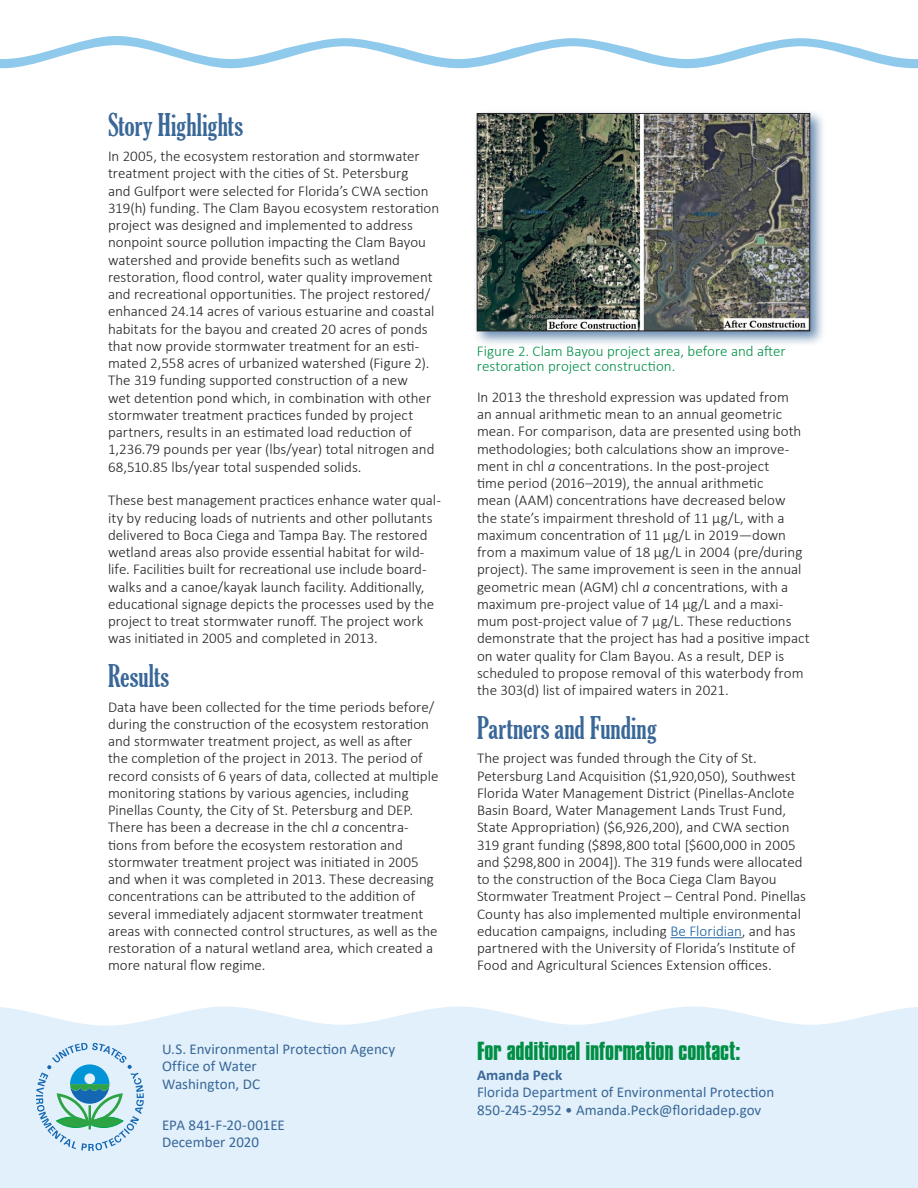
<style>
.page{position:relative;width:918px;height:1188px;background:#fff}
.page>*{position:absolute;margin:0;border:0;box-sizing:border-box;transform-origin:0 0}
.subhead_1{font:extra-condensed 30px "Gloucester";letter-spacing:.005em;color:#396798}
.addl_info_contact{font:700 22.5px "Compacta BT";letter-spacing:-.01em;color:#008e45}
.body_text{font:300 15px/17.2px "Calibri";color:#231f20}
.publication_info{font:15px "Calibri";color:#396798}
.t1{font:300 15px/15px "Calibri";color:#008e45}
.publication_info_bol{font:700 15px "Calibri";letter-spacing:.005em;color:#396798}
.s1{font-style:italic}
.s2{color:#175d9e}
</style>
<div class="page">
<svg style="left:0;top:36px;width:918px;height:32px"></svg>
<div style="left:0;top:1006px;width:918px;height:182px;background:#e1f0fa"></div>
<div style="left:473px;top:109px;width:353px;height:238px;background:#396798;opacity:.75"></div>
<img style="left:479px;top:115px;width:329px;height:214px">
<div style="left:477px;top:113px;width:333px;height:218px;border:1px solid #231f20"></div>
<hr style="left:670px;top:937px;width:72px;height:1px;background:#175d9e">
<svg style="left:36px;top:1043px;width:108px;height:108px;background:#add5dd"></svg>
<h2 class="subhead_1" style="left:108px;top:108px;width:137px">Story Highlights</h2>
<p class="body_text" style="left:108px;top:147px;width:333px">In 2005, the ecosystem restoration and stormwater treatment project with the cities of St. Petersburg<br>and Gulfport were selected for Florida’s CWA section 319(h) funding. The Clam Bayou ecosystem restoration project was designed and implemented to address nonpoint source pollution impacting the Clam Bayou watershed and provide benefits such as wetland restoration, flood control, water quality improvement and recreational opportunities. The project restored/ enhanced 24.14 acres of various estuarine and coastal habitats for the bayou and created 20 acres of ponds that now provide stormwater treatment for an esti&shy;mated 2,558 acres of urbanized watershed (Figure 2).<br>The 319 funding supported construction of a new<br>wet detention pond which, in combination with other stormwater treatment practices funded by project partners, results in an estimated load reduction of 1,236.79 pounds per year (lbs/year) total nitrogen and 68,510.85 lbs/year total suspended solids.</p>
<p class="body_text" style="left:108px;top:492px;width:334px">These best management practices enhance water qual&shy;ity by reducing loads of nutrients and other pollutants delivered to Boca Ciega and Tampa Bay. The restored wetland areas also provide essential habitat for wild&shy;life. Facilities built for recreational use include board&shy;walks and a canoe/kayak launch facility. Additionally, educational signage depicts the processes used by the project to treat stormwater runoff. The project work was initiated in 2005 and completed in 2013.</p>
<h2 class="subhead_1" style="left:108px;top:659px;width:63px">Results</h2>
<p class="body_text" style="left:108px;top:698px;width:332px">Data have been collected for the time periods before/ during the construction of the ecosystem restoration and stormwater treatment project, as well as after<br>the completion of the project in 2013. The period of record consists of 6 years of data, collected at multiple monitoring stations by various agencies, including Pinellas County, the City of St. Petersburg and DEP.<br>There has been a decrease in the chl <span class="s1">a</span> concentra&shy;tions from before the ecosystem restoration and stormwater treatment project was initiated in 2005 and when it was completed in 2013. These decreasing concentrations can be attributed to the addition of several immediately adjacent stormwater treatment areas with connected control structures, as well as the restoration of a natural wetland area, which created a more natural flow regime.</p>
<p class="publication_info" style="left:162px;top:1039px;width:235px">U.S. Environmental Protection Agency</p>
<p class="publication_info" style="left:162px;top:1056px;width:96px">Office of Water</p>
<p class="publication_info" style="left:162px;top:1073px;width:100px">Washington, DC</p>
<p class="publication_info" style="left:162px;top:1114px;width:124px">EPA 841-F-20-001EE</p>
<p class="publication_info" style="left:162px;top:1132px;width:99px">December 2020</p>
<p class="t1" style="left:477px;top:343px;width:310px">Figure 2. Clam Bayou project area, before and after restoration project construction.</p>
<p class="body_text" style="left:477px;top:388px;width:334px">In 2013 the threshold expression was updated from<br>an annual arithmetic mean to an annual geometric mean. For comparison, data are presented using both methodologies; both calculations show an improve&shy;ment in chl <span class="s1">a</span> concentrations. In the post-project<br>time period (2016–2019), the annual arithmetic<br>mean (AAM) concentrations have decreased below<br>the state’s impairment threshold of 11 µg/L, with a maximum concentration of 11 µg/L in 2019—down from a maximum value of 18 µg/L in 2004 (pre/during project). The same improvement is seen in the annual geometric mean (AGM) chl <span class="s1">a</span> concentrations, with a maximum pre-project value of 14 µg/L and a maxi&shy;mum post-project value of 7 µg/L. These reductions demonstrate that the project has had a positive impact on water quality for Clam Bayou. As a result, DEP is scheduled to propose removal of this waterbody from the 303(d) list of impaired waters in 2021.</p>
<h2 class="subhead_1" style="left:477px;top:710px;width:181px">Partners and Funding</h2>
<p class="body_text" style="left:477px;top:750px;width:331px">The project was funded through the City of St.<br>Petersburg Land Acquisition ($1,920,050), Southwest Florida Water Management District (Pinellas-Anclote Basin Board, Water Management Lands Trust Fund, State Appropriation) ($6,926,200), and CWA section 319 grant funding ($898,800 total [$600,000 in 2005 and $298,800 in 2004]). The 319 funds were allocated to the construction of the Boca Ciega Clam Bayou Stormwater Treatment Project – Central Pond. Pinellas County has also implemented multiple environmental education campaigns, including <span class="s2">Be Floridian</span>, and has partnered with the University of Florida’s Institute of Food and Agricultural Sciences Extension offices.</p>
<p class="addl_info_contact" style="left:477px;top:1037px;width:265px">For additional information contact:</p>
<p class="publication_info_bol" style="left:477px;top:1065px;width:87px">Amanda Peck</p>
<p class="publication_info" style="left:477px;top:1082px;width:299px">Florida Department of Environmental Protection</p>
<p class="publication_info" style="left:477px;top:1099px;width:286px">850-245-2952 • Amanda.Peck@floridadep.gov</p>
</div>
